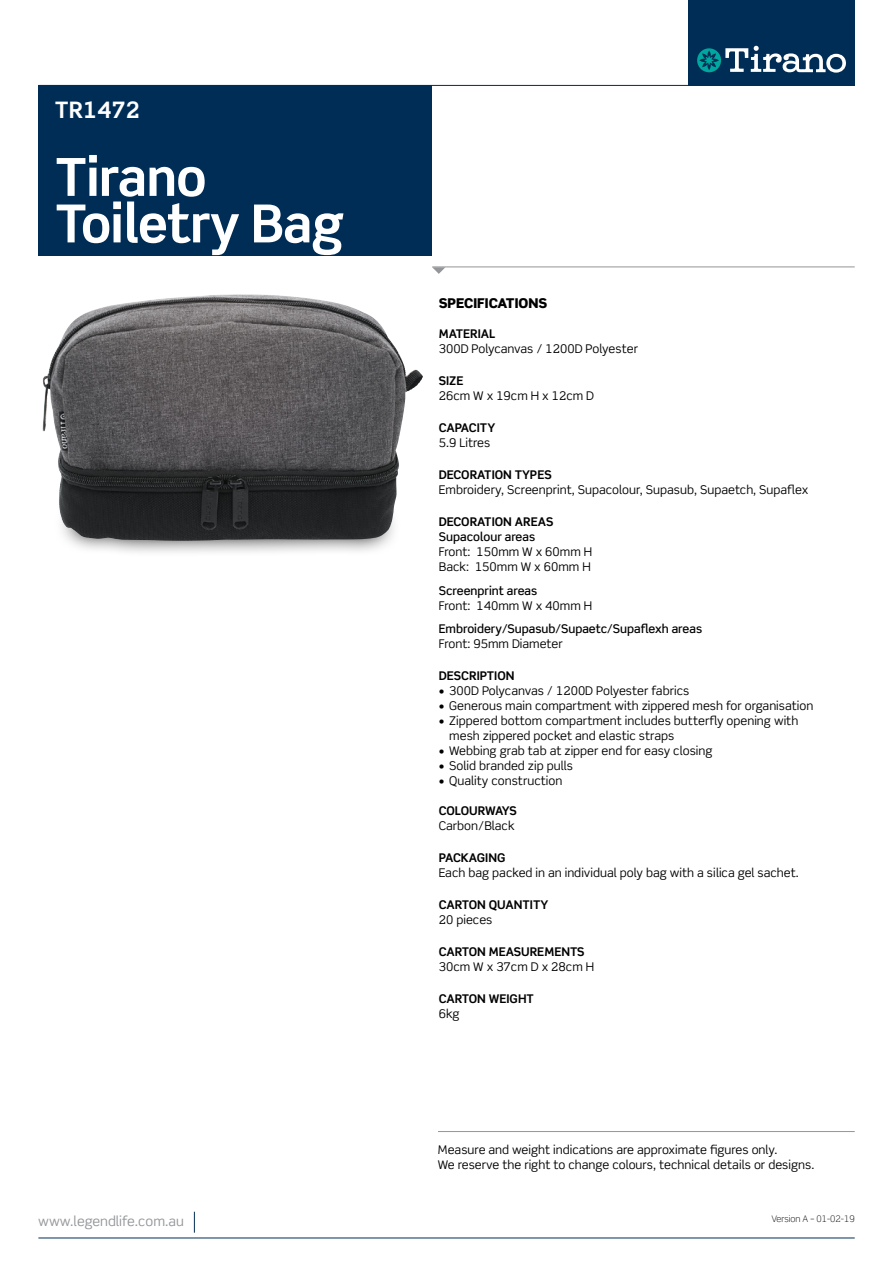
<style>
.page{position:relative;width:893px;height:1263px;background:#fff}
.page>*{position:absolute;margin:0;border:0;box-sizing:border-box;transform-origin:0 0}
.t1{font:700 52.5px/46.5px "Scene Std";letter-spacing:-.02em;color:#fff}
.t2{font:700 22.65px "Scene Std";color:#fff}
.t3{font:13.5px "Scene Std";color:#939598}
.t4{font:900 13.5px "Scene Std";color:#000}
.t5{font:12px/15px "Scene Std";color:#000}
.t6{font:700 12px "Scene Std";color:#000}
.t7{font:500 12px "Scene Std";color:#000}
.t8{font:700 12px "Scene Std";letter-spacing:-.02em;color:#000}
.t9{font:300 9px "Scene Std";color:#000}
</style>
<div class="page">
<hr style="left:438px;top:1131px;width:417px;height:1px;background:#939598">
<hr style="left:38px;top:85px;width:817px;height:1px;background:#002d56">
<hr style="left:38px;top:1237px;width:817px;height:1px;background:#002d56">
<svg style="left:194px;top:1212px;width:1px;height:21px"></svg>
<hr style="left:432px;top:267px;width:423px;height:1px;background:#939598">
<svg style="left:432px;top:267px;width:13px;height:7px"></svg>
<div style="left:38px;top:85px;width:394px;height:170px;background:#002d56"></div>
<div style="left:688px;top:0;width:167px;height:86px;background:#002d56"></div>
<svg style="left:697px;top:46px;width:149px;height:27px"></svg>
<svg style="left:70px;top:541px;width:319px;height:12px"></svg>
<img style="left:42px;top:294px;width:381px;height:247px">
<h2 class="t2" style="left:55px;top:96px;width:87px">TR1472</h2>
<h1 class="t1" style="left:55px;top:153px;width:290px">Tirano<br>Toiletry Bag</h1>
<p class="t3" style="left:38px;top:1213px;width:147px">www.legendlife.com.au</p>
<p class="t4" style="left:439px;top:295px;width:110px">SPECIFICATIONS</p>
<p class="t6" style="left:439px;top:327px;width:58px">MATERIAL</p>
<p class="t5" style="left:439px;top:341px;width:201px">300D Polycanvas / 1200D Polyester</p>
<p class="t6" style="left:439px;top:374px;width:26px">SIZE</p>
<p class="t5" style="left:439px;top:388px;width:157px">26cm W x 19cm H x 12cm D</p>
<p class="t6" style="left:439px;top:421px;width:58px">CAPACITY</p>
<p class="t5" style="left:439px;top:435px;width:53px">5.9 Litres</p>
<p class="t6" style="left:439px;top:468px;width:114px">DECORATION TYPES</p>
<p class="t5" style="left:439px;top:482px;width:371px">Embroidery, Screenprint, Supacolour, Supasub, Supaetch, Supaflex</p>
<p class="t6" style="left:439px;top:515px;width:116px">DECORATION AREAS</p>
<p class="t7" style="left:439px;top:530px;width:98px">Supacolour areas</p>
<p class="t5" style="left:439px;top:544px;width:155px">Front: 150mm W x 60mm H<br>Back: 150mm W x 60mm H</p>
<p class="t7" style="left:439px;top:583px;width:100px">Screenprint areas</p>
<p class="t5" style="left:439px;top:598px;width:155px">Front: 140mm W x 40mm H</p>
<p class="t7" style="left:439px;top:622px;width:265px">Embroidery/Supasub/Supaetc/Supaflexh areas</p>
<p class="t5" style="left:439px;top:636px;width:126px">Front: 95mm Diameter</p>
<p class="t6" style="left:439px;top:669px;width:77px">DESCRIPTION</p>
<p class="t5" style="left:439px;top:683px;width:252px">• 300D Polycanvas / 1200D Polyester fabrics</p>
<p class="t5" style="left:439px;top:698px;width:376px">• Generous main compartment with zippered mesh for organisation</p>
<p class="t5" style="left:449px;top:713px;width:350px;text-indent:-10px">• Zippered bottom compartment includes butterfly opening with mesh zippered pocket and elastic straps</p>
<p class="t5" style="left:439px;top:743px;width:275px">• Webbing grab tab at zipper end for easy closing</p>
<p class="t5" style="left:439px;top:758px;width:136px">• Solid branded zip pulls</p>
<p class="t5" style="left:439px;top:773px;width:125px">• Quality construction</p>
<p class="t8" style="left:439px;top:804px;width:79px">COLOURWAYS</p>
<p class="t5" style="left:439px;top:818px;width:77px">Carbon/Black</p>
<p class="t6" style="left:439px;top:851px;width:68px">PACKAGING</p>
<p class="t5" style="left:439px;top:865px;width:362px">Each bag packed in an individual poly bag with a silica gel sachet.</p>
<p class="t6" style="left:439px;top:898px;width:111px">CARTON QUANTITY</p>
<p class="t5" style="left:439px;top:912px;width:55px">20 pieces</p>
<p class="t6" style="left:439px;top:945px;width:147px">CARTON MEASUREMENTS</p>
<p class="t5" style="left:439px;top:959px;width:157px">30cm W x 37cm D x 28cm H</p>
<p class="t6" style="left:439px;top:992px;width:97px">CARTON WEIGHT</p>
<p class="t5" style="left:439px;top:1006px;width:22px">6kg</p>
<p class="t5" style="left:438px;top:1142px;width:378px">Measure and weight indications are approximate figures only.<br>We reserve the right to change colours, technical details or designs.</p>
<p class="t9" style="left:771px;top:1213px;width:85px">Version A – 01-02-19</p>
</div>
